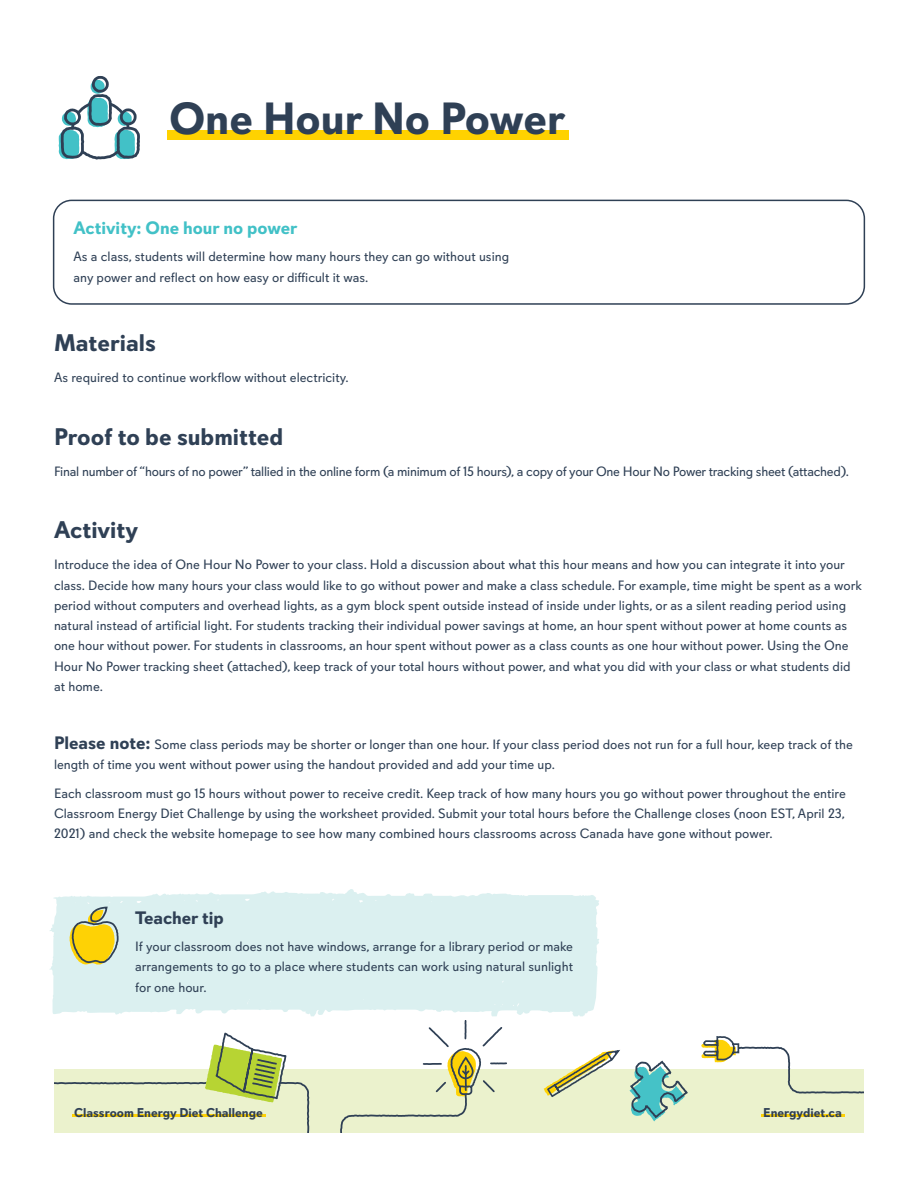
<style>
.page{position:relative;width:918px;height:1188px;background:#fff}
.page>*{position:absolute;margin:0;border:0;box-sizing:border-box;transform-origin:0 0}
.t1{font:700 45px "Davis Sans";letter-spacing:-.005em;color:#2f4055}
.t2{font:700 24px "Davis Sans";color:#2f4055}
.t3{font:700 18px "Davis Sans";color:#42c1c7}
.t4{font:700 18px "Davis Sans";color:#2f4055}
.Copy{font:13.5px/20.2px "Davis Sans";color:#2f4055}
.Copy-2{font:13.5px "Davis Sans";letter-spacing:-.02em;color:#2f4055}
.t5{font:700 12.75px "Davis Sans";color:#2f4055}
.s1{font-weight:700;font-size:18px}
</style>
<div class="page">
<svg style="left:52px;top:978px;width:545px;height:38px;fill:#dbf0f0"></svg>
<svg style="left:513px;top:1003px;width:6px;height:4px"></svg>
<svg style="left:50px;top:889px;width:549px;height:89px;fill:#dbf0f0"></svg>
<svg style="left:513px;top:965px;width:6px;height:3px"></svg>
<div style="left:70px;top:897px;width:362px;height:107px;background:#dbf0f0"></div>
<div style="left:53px;top:200px;width:812px;height:105px;border:2px solid #2f4055;border-radius:18px"></div>
<div style="left:54px;top:1069px;width:810px;height:63px;background:#ebf2cd"></div>
<svg style="left:54px;top:1032px;width:256px;height:100px"></svg>
<svg style="left:701px;top:1036px;width:163px;height:58px"></svg>
<svg style="left:544px;top:1050px;width:76px;height:47px"></svg>
<svg style="left:629px;top:1060px;width:59px;height:61px"></svg>
<hr style="left:761px;top:1115px;width:84px;height:2px;background:#fed205">
<hr style="left:72px;top:1115px;width:194px;height:2px;background:#fed205">
<svg style="left:340px;top:1020px;width:167px;height:112px"></svg>
<div style="left:167px;top:130px;width:402px;height:9px;background:#ffd200"></div>
<svg style="left:59px;top:76px;width:81px;height:84px"></svg>
<h1 class="t1" style="left:169px;top:92px;width:398px">One Hour No Power</h1>
<h4 class="t3" style="left:74px;top:217px;width:226px">Activity: One hour no power</h4>
<p class="Copy" style="left:74px;top:247px;width:437px">As a class, students will determine how many hours they can go without using any power and reflect on how easy or difficult it was.</p>
<h3 class="t2" style="left:54px;top:328px;width:103px">Materials</h3>
<p class="Copy" style="left:54px;top:367px;width:296px">As required to continue workflow without electricity.</p>
<h3 class="t2" style="left:54px;top:422px;width:231px">Proof to be submitted</h3>
<p class="Copy-2" style="left:54px;top:463px;width:796px">Final number of “hours of no power” tallied in the online form (a minimum of 15 hours), a copy of your One Hour No Power tracking sheet (attached).</p>
<h3 class="t2" style="left:54px;top:516px;width:85px">Activity</h3>
<p class="Copy" style="left:54px;top:555px;width:809px">Introduce the idea of One Hour No Power to your class. Hold a discussion about what this hour means and how you can integrate it into your class. Decide how many hours your class would like to go without power and make a class schedule. For example, time might be spent as a work period without computers and overhead lights, as a gym block spent outside instead of inside under lights, or as a silent reading period using natural instead of artificial light. For students tracking their individual power savings at home, an hour spent without power at home counts as one hour without power. For students in classrooms, an hour spent without power as a class counts as one hour without power. Using the One Hour No Power tracking sheet (attached), keep track of your total hours without power, and what you did with your class or what students did at home.</p>
<p class="Copy" style="left:54px;top:734px;width:800px"><span class="s1">Please note:</span> Some class periods may be shorter or longer than one hour. If your class period does not run for a full hour, keep track of the length of time you went without power using the handout provided and add your time up.</p>
<p class="Copy" style="left:54px;top:783px;width:794px;text-align:justify">Each classroom must go 15 hours without power to receive credit. Keep track of how many hours you go without power throughout the entire Classroom Energy Diet Challenge by using the worksheet provided. Submit your total hours before the Challenge closes (noon EST, April 23, 2021) and check the website homepage to see how many combined hours classrooms across Canada have gone without power.</p>
<h4 class="t4" style="left:135px;top:907px;width:90px">Teacher tip</h4>
<p class="Copy" style="left:135px;top:936px;width:439px;text-align:justify">If your classroom does not have windows, arrange for a library period or make arrangements to go to a place where students can work using natural sunlight for one hour.</p>
<p class="t5" style="left:74px;top:1105px;width:190px">Classroom Energy Diet Challenge</p>
<p class="t5" style="left:763px;top:1105px;width:80px">Energydiet.ca</p>
</div>
